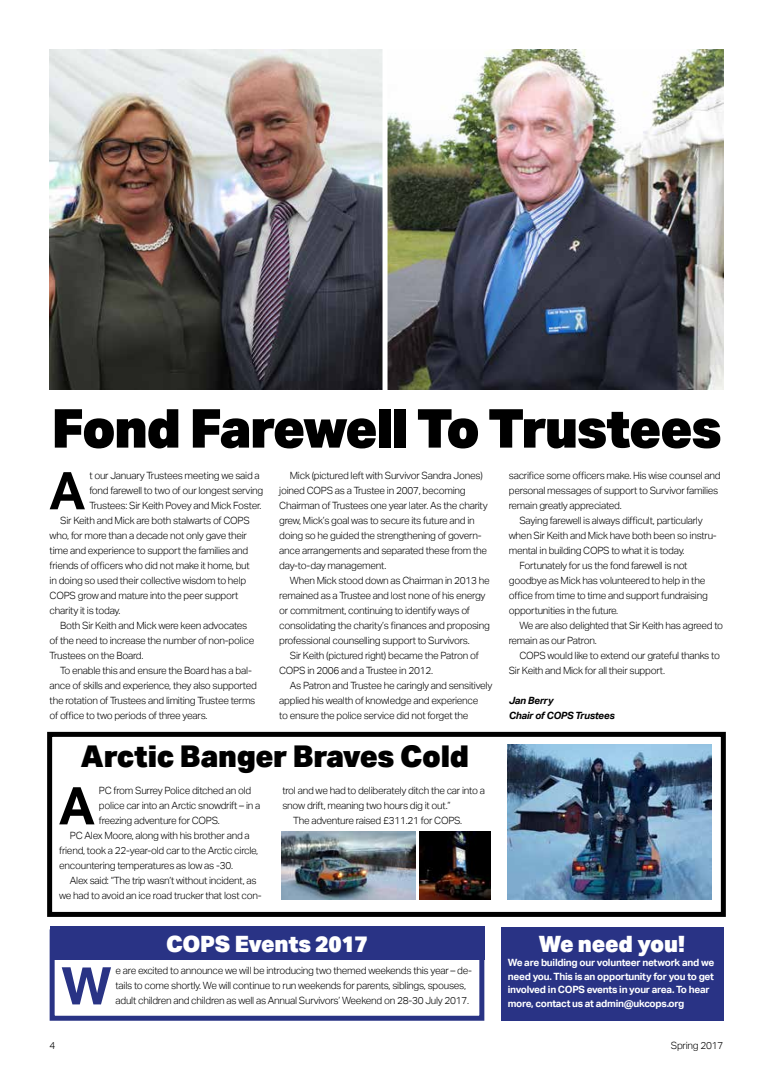
<style>
.page{position:relative;width:773px;height:1081px;background:#fff}
.page>*{position:absolute;margin:0;border:0;box-sizing:border-box;transform-origin:0 0}
.t1{font:900 53.75px "Aktiv Grotesk";letter-spacing:-.03em;color:#000}
.t2{font:700 52px "Aktiv Grotesk";color:#000}
.t3{font:700 52px "Aktiv Grotesk";color:#293385}
.t4{font:900 30px "Aktiv Grotesk";letter-spacing:-.01em;color:#000}
.t5{font:900 22.5px "Aktiv Grotesk";letter-spacing:-.01em;color:#fff}
.t6{font:300 10px/15px "Aktiv Grotesk";letter-spacing:-.025em;color:#000}
.t7{font:700 10px/13.8px "Aktiv Grotesk";letter-spacing:-.025em;color:#fff}
.t8{font:italic 700 10px/15px "Aktiv Grotesk";letter-spacing:-.025em;color:#000}
</style>
<div class="page">
<img style="left:50px;top:50px;width:673px;height:339px">
<div style="left:50px;top:929px;width:434px;height:91px;border:5px solid #293385"></div>
<div style="left:50px;top:926px;width:434px;height:34px;background:#293385"></div>
<div style="left:500px;top:927px;width:223px;height:93px;background:#293385"></div>
<div style="left:47px;top:732px;width:678px;height:185px;border:5px solid #000"></div>
<img style="left:420px;top:832px;width:70px;height:67px">
<img style="left:282px;top:832px;width:133px;height:67px">
<img style="left:507px;top:744px;width:204px;height:155px">
<div style="left:382px;top:41px;width:5px;height:359px;background:#fff"></div>
<h1 class="t1" style="left:52px;top:393px;width:671px">Fond Farewell To Trustees</h1>
<h2 class="t2" style="left:49px;top:461px;width:38px">A</h2>
<p class="t6" style="left:89px;top:468px;width:172px">t our January Trustees meeting we said a</p>
<p class="t6" style="left:89px;top:483px;width:175px">fond farewell to two of our longest serving</p>
<p class="t6" style="left:89px;top:498px;width:174px">Trustees: Sir Keith Povey and Mick Foster.</p>
<p class="t6" style="left:60px;top:513px;width:191px">Sir Keith and Mick are both stalwarts of COPS</p>
<p class="t6" style="left:50px;top:528px;width:199px">who, for more than a decade not only gave their</p>
<p class="t6" style="left:50px;top:543px;width:200px">time and experience to support the families and</p>
<p class="t6" style="left:50px;top:558px;width:202px">friends of officers who did not make it home, but</p>
<p class="t6" style="left:50px;top:573px;width:198px">in doing so used their collective wisdom to help</p>
<p class="t6" style="left:50px;top:588px;width:190px">COPS grow and mature into the peer support</p>
<p class="t6" style="left:50px;top:603px;width:72px">charity it is today.</p>
<p class="t6" style="left:60px;top:618px;width:189px">Both Sir Keith and Mick were keen advocates</p>
<p class="t6" style="left:50px;top:633px;width:206px">of the need to increase the number of non-police</p>
<p class="t6" style="left:50px;top:648px;width:95px">Trustees on the Board.</p>
<p class="t6" style="left:60px;top:663px;width:193px">To enable this and ensure the Board has a bal-</p>
<p class="t6" style="left:50px;top:678px;width:209px">ance of skills and experience, they also supported</p>
<p class="t6" style="left:50px;top:693px;width:207px">the rotation of Trustees and limiting Trustee terms</p>
<p class="t6" style="left:50px;top:708px;width:159px">of office to two periods of three years.</p>
<p class="t6" style="left:279px;top:468px;width:210px;text-indent:11px">Mick (pictured left with Survivor Sandra Jones) joined COPS as a Trustee in 2007, becoming Chairman of Trustees one year later. As the charity grew, Mick’s goal was to secure its future and in doing so he guided the strengthening of govern&shy;ance arrangements and separated these from the day-to-day management.</p>
<p class="t6" style="left:279px;top:573px;width:212px;text-indent:11px">When Mick stood down as Chairman in 2013 he remained as a Trustee and lost none of his energy or commitment, continuing to identify ways of consolidating the charity’s finances and proposing professional counselling support to Survivors.</p>
<p class="t6" style="left:279px;top:648px;width:201px;text-indent:11px">Sir Keith (pictured right) became the Patron of<br>COPS in 2006 and a Trustee in 2012.</p>
<p class="t6" style="left:279px;top:678px;width:215px;text-indent:11px">As Patron and Trustee he caringly and sensitively applied his wealth of knowledge and experience<br>to ensure the police service did not forget the</p>
<h3 class="t4" style="left:80px;top:736px;width:390px">Arctic Banger Braves Cold</h3>
<h2 class="t2" style="left:59px;top:776px;width:38px">A</h2>
<p class="t6" style="left:99px;top:783px;width:154px">PC from Surrey Police ditched an old</p>
<p class="t6" style="left:99px;top:798px;width:163px">police car into an Arctic snowdrift – in a</p>
<p class="t6" style="left:99px;top:813px;width:122px">freezing adventure for COPS.</p>
<p class="t6" style="left:70px;top:828px;width:181px">PC Alex Moore, along with his brother and a</p>
<p class="t6" style="left:59px;top:843px;width:200px">friend, took a 22-year-old car to the Arctic circle,</p>
<p class="t6" style="left:59px;top:858px;width:175px">encountering temperatures as low as -30.</p>
<p class="t6" style="left:70px;top:873px;width:188px">Alex said: “The trip wasn’t without incident, as</p>
<p class="t6" style="left:59px;top:888px;width:204px">we had to avoid an ice road trucker that lost con-</p>
<p class="t6" style="left:282px;top:783px;width:204px">trol and we had to deliberately ditch the car into a</p>
<p class="t6" style="left:282px;top:798px;width:170px">snow drift, meaning two hours dig it out.”</p>
<p class="t6" style="left:293px;top:813px;width:170px">The adventure raised £311.21 for COPS.</p>
<p class="t6" style="left:508px;top:468px;width:213px">sacrifice some officers make. His wise counsel and</p>
<p class="t6" style="left:508px;top:483px;width:211px">personal messages of support to Survivor families</p>
<p class="t6" style="left:508px;top:498px;width:114px">remain greatly appreciated.</p>
<p class="t6" style="left:519px;top:513px;width:185px">Saying farewell is always difficult, particularly</p>
<p class="t6" style="left:508px;top:528px;width:209px">when Sir Keith and Mick have both been so instru-</p>
<p class="t6" style="left:508px;top:543px;width:177px">mental in building COPS to what it is today.</p>
<p class="t6" style="left:519px;top:558px;width:170px">Fortunately for us the fond farewell is not</p>
<p class="t6" style="left:508px;top:573px;width:198px">goodbye as Mick has volunteered to help in the</p>
<p class="t6" style="left:508px;top:588px;width:200px">office from time to time and support fundraising</p>
<p class="t6" style="left:508px;top:603px;width:111px">opportunities in the future.</p>
<p class="t6" style="left:519px;top:618px;width:205px">We are also delighted that Sir Keith has agreed to</p>
<p class="t6" style="left:508px;top:633px;width:89px">remain as our Patron.</p>
<p class="t6" style="left:519px;top:648px;width:202px">COPS would like to extend our grateful thanks to</p>
<p class="t6" style="left:508px;top:663px;width:158px">Sir Keith and Mick for all their support.</p>
<p class="t8" style="left:508px;top:693px;width:107px">Jan Berry<br>Chair of COPS Trustees</p>
<h3 class="t5" style="left:166px;top:929px;width:203px">COPS Events 2017</h3>
<h3 class="t5" style="left:538px;top:929px;width:148px">We need you!</h3>
<p class="t7" style="left:507px;top:955px;width:208px">We are building our volunteer network and we need you. This is an opportunity for you to get involved in COPS events in your area. To hear more, contact us at admin@ukcops.org</p>
<h2 class="t3" style="left:61px;top:956px;width:52px">W</h2>
<p class="t6" style="left:115px;top:963px;width:358px">e are excited to announce we will be introducing two themed weekends this year – de&shy;tails to come shortly. We will continue to run weekends for parents, siblings, spouses, adult children and children as well as Annual Survivors’ Weekend on 28-30 July 2017.</p>
<p class="t6" style="left:50px;top:1038px;width:7px">4</p>
<p class="t6" style="left:670px;top:1038px;width:54px">Spring 2017</p>
</div>
